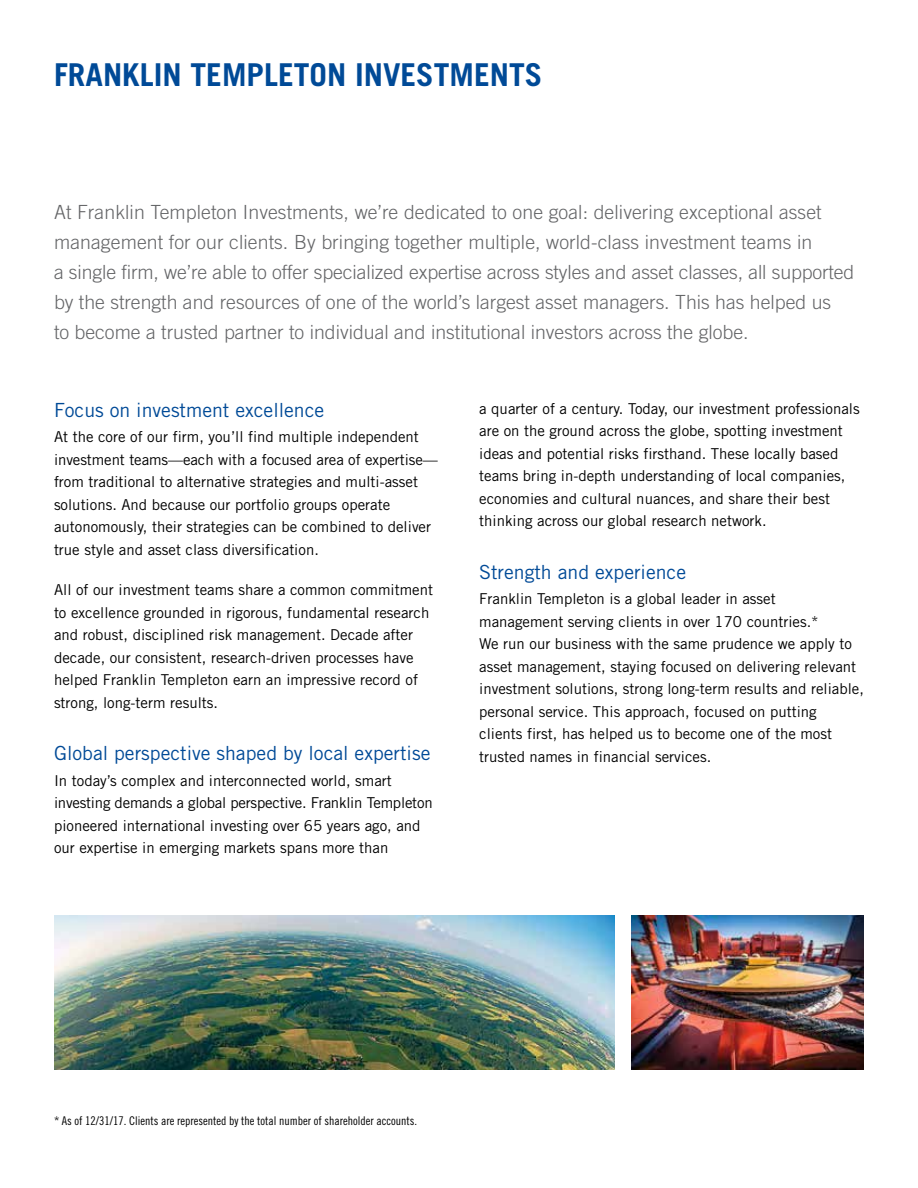
<style>
.page{position:relative;width:918px;height:1188px;background:#fff}
.page>*{position:absolute;margin:0;border:0;box-sizing:border-box;transform-origin:0 0}
.t1{font:700 31.5px "Trade Gothic LT Std";color:#004a97}
.t2{font:300 19.5px/30px "Trade Gothic LT Std";color:#636466}
.t3{font:19.5px "Trade Gothic LT Std";color:#004a97}
.t4{font:15px/22.5px "Trade Gothic LT Std";color:#000}
.t5{font:12px "Trade Gothic LT Std Cn 18";color:#000}
</style>
<div class="page">
<img style="left:54px;top:916px;width:560px;height:153px">
<img style="left:632px;top:916px;width:232px;height:153px">
<h1 class="t1" style="left:54px;top:55px;width:490px">FRANKLIN TEMPLETON INVESTMENTS</h1>
<p class="t2" style="left:54px;top:197px;width:802px">At Franklin Templeton Investments, we’re dedicated to one goal: delivering exceptional asset management for our clients. By bringing together multiple, world-class investment teams in<br>a single firm, we’re able to offer specialized expertise across styles and asset classes, all supported by the strength and resources of one of the world’s largest asset managers. This has helped us<br>to become a trusted partner to individual and institutional investors across the globe.</p>
<h2 class="t3" style="left:54px;top:398px;width:272px">Focus on investment excellence</h2>
<p class="t4" style="left:54px;top:426px;width:385px">At the core of our firm, you’ll find multiple independent investment teams—each with a focused area of expertise— from traditional to alternative strategies and multi-asset solutions. And because our portfolio groups operate autonomously, their strategies can be combined to deliver true style and asset class diversification.</p>
<p class="t4" style="left:54px;top:579px;width:381px">All of our investment teams share a common commitment to excellence grounded in rigorous, fundamental research and robust, disciplined risk management. Decade after decade, our consistent, research-driven processes have helped Franklin Templeton earn an impressive record of strong, long-term results.</p>
<h2 class="t3" style="left:54px;top:742px;width:378px">Global perspective shaped by local expertise</h2>
<p class="t4" style="left:54px;top:769px;width:380px">In today’s complex and interconnected world, smart investing demands a global perspective. Franklin Templeton pioneered international investing over 65 years ago, and our expertise in emerging markets spans more than</p>
<p class="t4" style="left:479px;top:397px;width:382px">a quarter of a century. Today, our investment professionals are on the ground across the globe, spotting investment ideas and potential risks firsthand. These locally based teams bring in-depth understanding of local companies, economies and cultural nuances, and share their best thinking across our global research network.</p>
<h2 class="t3" style="left:479px;top:560px;width:208px">Strength and experience</h2>
<p class="t4" style="left:479px;top:587px;width:386px">Franklin Templeton is a global leader in asset<br>management serving clients in over 170 countries.*<br>We run our business with the same prudence we apply to asset management, staying focused on delivering relevant investment solutions, strong long-term results and reliable, personal service. This approach, focused on putting<br>clients first, has helped us to become one of the most trusted names in financial services.</p>
<p class="t5" style="left:54px;top:1114px;width:365px">* As of 12/31/17. Clients are represented by the total number of shareholder accounts.</p>
</div>
